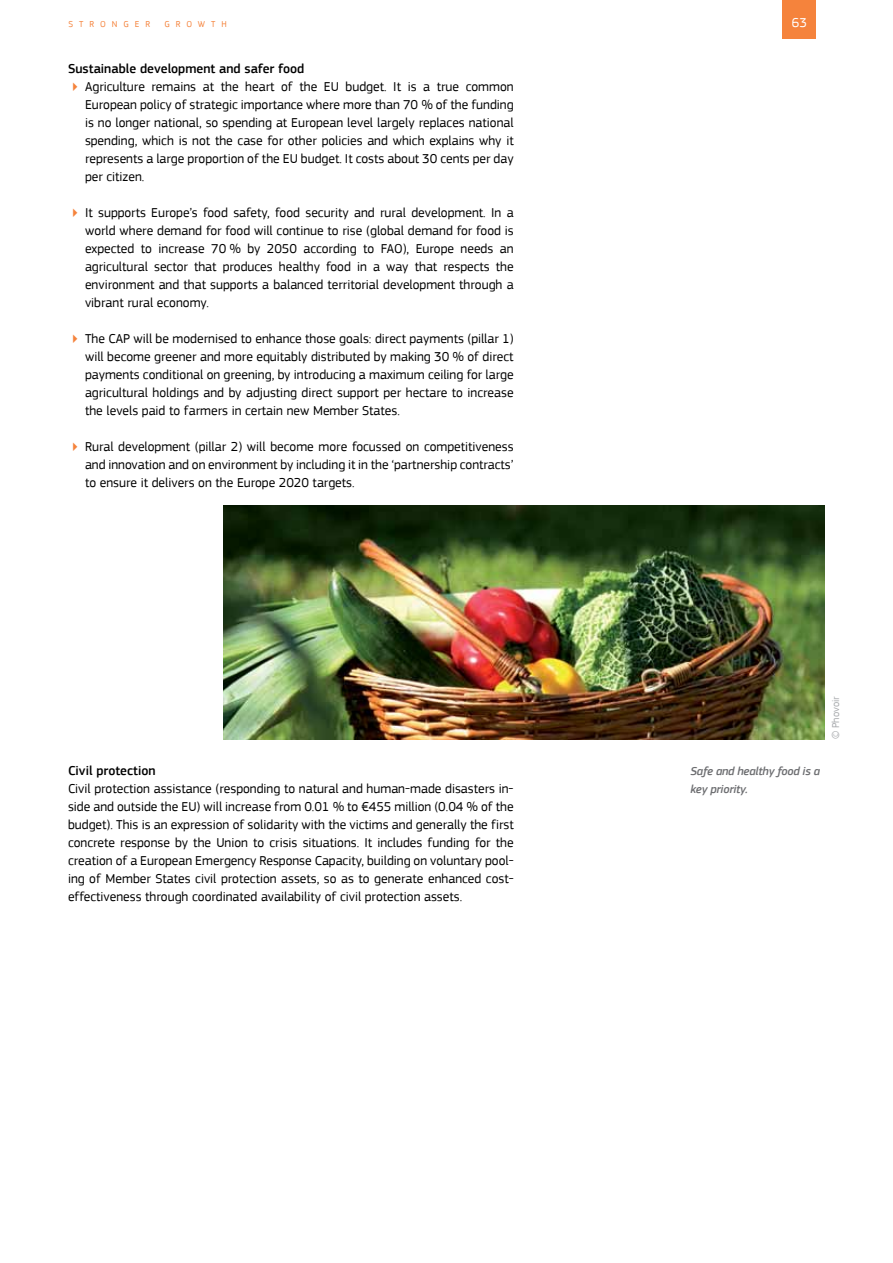
<style>
.page{position:relative;width:893px;height:1263px;background:#fff}
.page>*{position:absolute;margin:0;border:0;box-sizing:border-box;transform-origin:0 0}
.t1{font:13.5px/18px "PF Square Sans Pro";color:#000;text-align:justify}
.t2{font:500 13.5px "PF Square Sans Pro";color:#000}
.t3{font:13.5px "PF Square Sans Pro";color:#fff}
.t4{font:italic 500 12px/18px "PF Square Sans Pro";letter-spacing:-.02em;color:#6d6e71}
.t5{font:10.5px "PF Square Sans Pro";color:#a7a9ac}
.t6{font:9px "PF Square Sans Pro";color:#f5833c}
</style>
<div class="page">
<div style="left:783px;top:0;width:33px;height:38px;background:#f5833c"></div>
<img style="left:224px;top:505px;width:601px;height:234px">
<p class="t6" style="left:69px;top:19px;width:30px">Stro</p>
<p class="t6" style="left:112px;top:19px;width:32px">nger</p>
<p class="t6" style="left:164px;top:19px;width:22px">g row</p>
<p class="t6" style="left:211px;top:19px;width:17px">t h</p>
<p class="t3" style="left:792px;top:14px;width:17px">63</p>
<p class="t2" style="left:68px;top:61px;width:238px">Sustainable development and safer food</p>
<p class="t1" style="left:85px;top:78px;width:430px">Agriculture remains at the heart of the EU budget. It is a true common European policy of strategic importance where more than 70 % of the funding is no longer national, so spending at European level largely replaces national spending, which is not the case for other policies and which explains why it represents a large proportion of the EU budget. It costs about 30 cents per day per citizen.</p>
<p class="t1" style="left:85px;top:204px;width:430px">It supports Europe’s food safety, food security and rural development. I n a world where demand for food will continue to rise (global demand for food is expected to increase 70 % by 2050 according to FAO), Europe needs an agricultural sector that produces healthy food in a way that respects the environment and that supports a balanced territorial development through a vibrant rural economy.</p>
<p class="t1" style="left:85px;top:330px;width:430px">The CAP will be modernised to enhance those goals: direct payments (pillar 1) will become greener and more equitably distributed by making 30 % of direct payments conditional on greening, by introducing a maximum ceiling for large agricultural holdings and by adjusting direct support per hectare to increase the levels paid to farmers in certain new Member States.</p>
<p class="t1" style="left:85px;top:438px;width:430px">Rural development (pillar 2) will become more focussed on competitiveness and innovation and on environment by including it in the ‘partnership contracts’ to ensure it delivers on the Europe 2020 targets.</p>
<p class="t2" style="left:68px;top:763px;width:89px">Civil protection</p>
<p class="t1" style="left:68px;top:780px;width:447px">Civil protection assistance (responding to natural and human-made disasters in&shy;side and outside the EU) will increase from 0.01 % to €455 million (0.04 % of the budget). This is an expression of solidarity with the victims and generally the first concrete response by the Union to crisis situations. It includes funding for the creation of a European Emergency Response Capacity, building on voluntary pool&shy;ing of Member States civil protection assets, so as to generate enhanced cost&shy;effectiveness through coordinated availability of civil protection assets.</p>
<p class="t4" style="left:691px;top:763px;width:131px">Safe and healthy food is a key priority.</p>
<p class="t5" style="left:829px;top:739px;width:44px;rotate:-90deg">© Phovoir</p>
</div>
